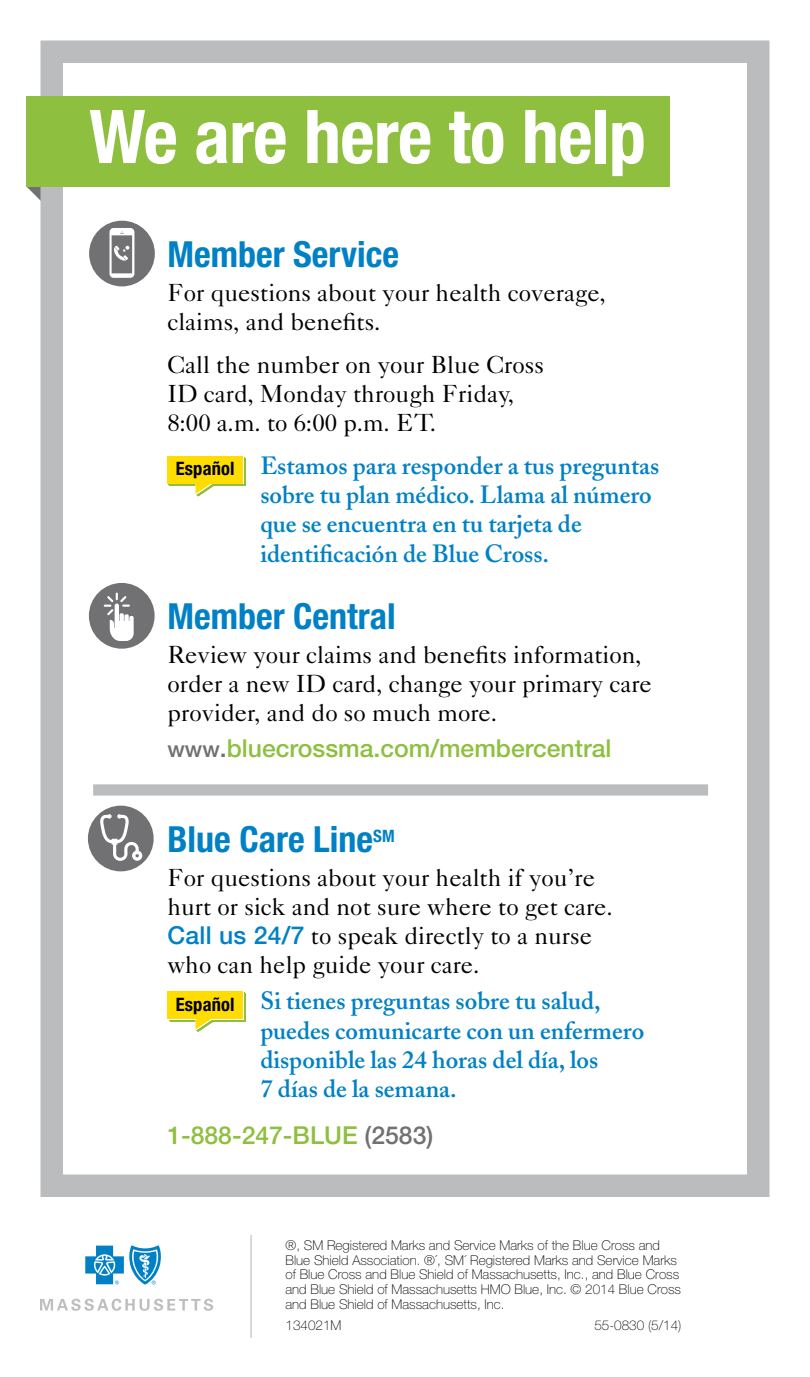
<style>
.page{position:relative;width:810px;height:1377px;background:#fff}
.page>*{position:absolute;margin:0;border:0;box-sizing:border-box;transform-origin:0 0}
.t1{font:700 condensed 74.25px "Helvetica Neue";letter-spacing:-.01em;color:#fff}
.t2{font:700 condensed 36px "Helvetica Neue";color:#0081c6}
.t3{font:24.75px/29.2px "Caslon Five Forty";color:#000}
.t4{font:600 24.75px/29.2px "Adobe Caslon";color:#0081c6}
.t5{font:500 24.75px "Helvetica Neue";color:#8ebf3f}
.t6{font:700 condensed 18.45px "Helvetica Neue";letter-spacing:.01em;color:#000}
.t7{font:100 13.5px/14.6px "Helvetica Neue";color:#000}
.s1{font-size:22.5px;color:#717073}
.s2{color:#717073}
.s3{font-family:"Helvetica Neue";font-weight:500;color:#0081c6}
</style>
<div class="page">
<svg style="left:27px;top:187px;width:13px;height:13px"></svg>
<svg style="left:40px;top:1299px;width:173px;height:12px"></svg>
<svg style="left:85px;top:1245px;width:76px;height:40px"></svg>
<hr style="left:251px;top:1235px;width:1px;height:103px;background:#babcbe">
<div style="left:40px;top:40px;width:730px;height:1157px;border:22px solid #babcbe"></div>
<div style="left:27px;top:96px;width:643px;height:91px;background:#8ebf3f"></div>
<div style="left:93px;top:784px;width:615px;height:12px;background:#babcbe"></div>
<div style="left:89px;top:221px;width:66px;height:65px;background:#717073;border-radius:50%"></div>
<div style="left:110px;top:228px;width:24px;height:50px;background:linear-gradient(to right,#fff,#fbfbfb);border-radius:4px"></div>
<svg style="left:112px;top:231px;width:20px;height:42px"></svg>
<div style="left:89px;top:583px;width:66px;height:66px;background:#717073;border-radius:50%"></div>
<svg style="left:104px;top:593px;width:30px;height:48px"></svg>
<div style="left:88px;top:806px;width:66px;height:65px;background:#717073;border-radius:50%"></div>
<svg style="left:100px;top:814px;width:42px;height:47px"></svg>
<svg style="left:167px;top:456px;width:79px;height:41px"></svg>
<div style="left:168px;top:456px;width:75px;height:27px;background:#fd0"></div>
<svg style="left:167px;top:991px;width:79px;height:41px"></svg>
<div style="left:168px;top:992px;width:75px;height:27px;background:#fd0"></div>
<h1 class="t1" style="left:89px;top:92px;width:558px">We are here to help</h1>
<h2 class="t2" style="left:167px;top:232px;width:233px">Member Service</h2>
<p class="t3" style="left:167px;top:277px;width:440px">For questions about your health coverage, claims, and benefits.</p>
<p class="t3" style="left:167px;top:349px;width:378px">Call the number on your Blue Cross<br>ID card, Monday through Friday,<br>8:00 a.m. to 6:00 p.m. ET.</p>
<p class="t4" style="left:260px;top:451px;width:400px">Estamos para responder a tus preguntas sobre tu plan médico. Llama al número que se encuentra en tu tarjeta de identificación de Blue Cross.</p>
<p class="t6" style="left:176px;top:458px;width:60px">Español</p>
<h2 class="t2" style="left:167px;top:595px;width:230px">Member Central</h2>
<p class="t3" style="left:167px;top:640px;width:486px">Review your claims and benefits information, order a new ID card, change your primary care provider, and do so much more.</p>
<p class="t5" style="left:167px;top:734px;width:446px"><span class="s1">www</span><span class="s2">.</span>bluecrossma.com/membercentral</p>
<h2 class="t2" style="left:167px;top:817px;width:229px">Blue Care Line<sup>SM</sup></h2>
<p class="t3" style="left:167px;top:862px;width:447px">For questions about your health if you’re hurt or sick and not sure where to get care.<br><span class="s3">Call us 24/7</span> to speak directly to a nurse who can help guide your care.</p>
<p class="t4" style="left:260px;top:987px;width:385px">Si tienes preguntas sobre tu salud, puedes comunicarte con un enfermero disponible las 24 horas del día, los<br>7 días de la semana.</p>
<p class="t5" style="left:167px;top:1121px;width:267px">1-888-247-BLUE <span class="s2">(2583)</span></p>
<p class="t6" style="left:176px;top:993px;width:60px">Español</p>
<p class="t7" style="left:286px;top:1238px;width:397px">®, SM Registered Marks and Service Marks of the Blue Cross and Blue Shield Association. ®´, SM´ Registered Marks and Service Marks of Blue Cross and Blue Shield of Massachusetts, Inc., and Blue Cross and Blue Shield of Massachusetts HMO Blue, Inc. © 2014 Blue Cross and Blue Shield of Massachusetts, Inc.</p>
<p class="t7" style="left:286px;top:1318px;width:57px">134021M</p>
<p class="t7" style="left:594px;top:1318px;width:89px">55-0830 (5/14)</p>
</div>
